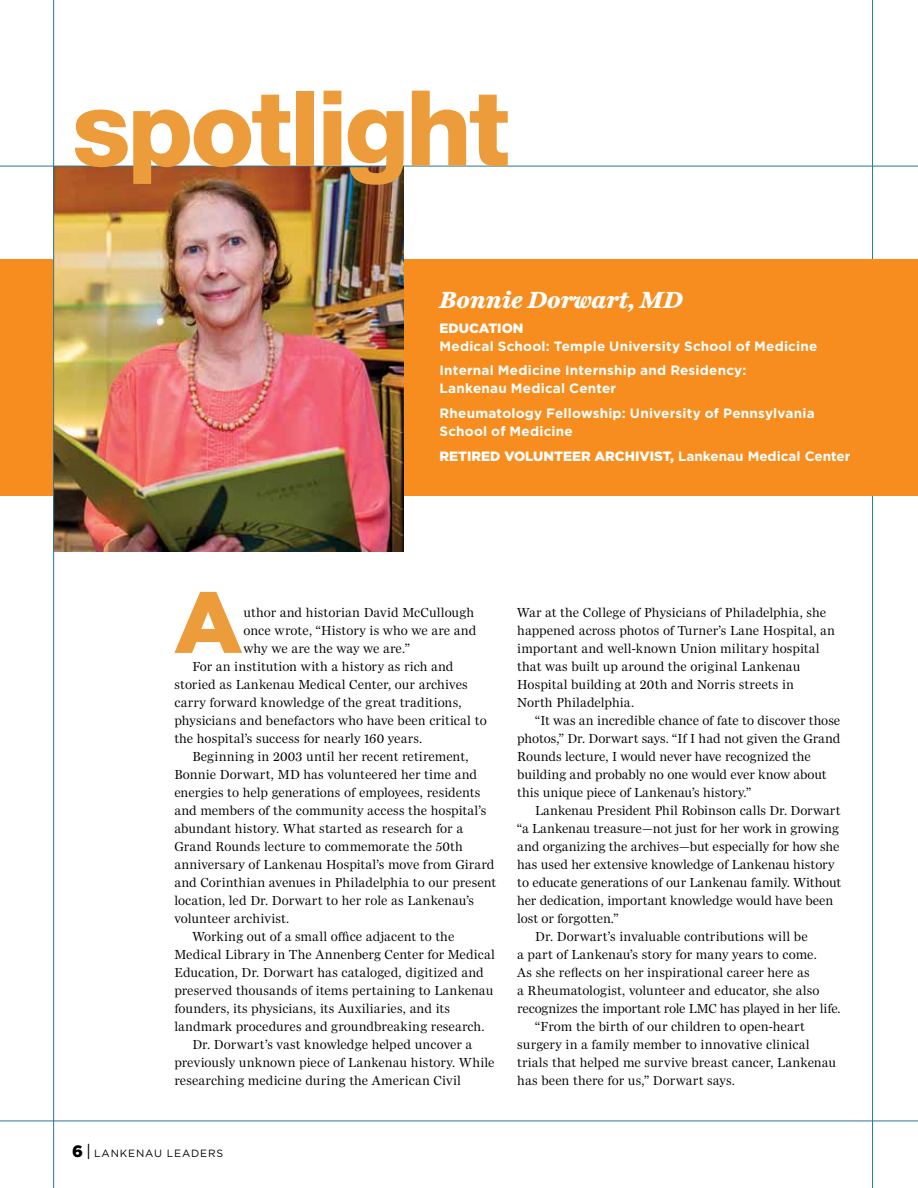
<style>
.page{position:relative;width:918px;height:1188px;background:#fff}
.page>*{position:absolute;margin:0;border:0;box-sizing:border-box;transform-origin:0 0}
.t1{font:800 105px "Helvetica Neue";letter-spacing:-.03em;color:#ec9c3a}
.t2{font:900 86.55px "Gotham";color:#ec9c3a}
.t3{font:italic 700 24px "Miller Daily One";color:#fff}
.t4{font:13.5px/18px "Miller Daily One";letter-spacing:.005em;color:#000}
.t5{font:700 13.5px/24.8px "Gotham";letter-spacing:.015em;color:#fff}
.t6{font:900 13.5px "Gotham";color:#fff}
.t7{font:10.5px "Gotham";letter-spacing:.08em;color:#000}
.s1{font-weight:900}
.s2{font-weight:900;font-size:16.5px}
.s3{font-size:16.5px}
</style>
<div class="page">
<hr style="left:872px;top:0;width:1px;height:1188px;background:#297793">
<div style="left:0;top:259px;width:918px;height:237px;background:#f78d1e"></div>
<img style="left:54px;top:167px;width:349px;height:384px">
<hr style="left:0;top:166px;width:918px;height:1px;background:#297793">
<hr style="left:53px;top:0;width:1px;height:1188px;background:#297793">
<hr style="left:0;top:1120px;width:918px;height:1px;background:#297793">
<h1 class="t1" style="left:72px;top:66px;width:439px">spotlight</h1>
<h3 class="t3" style="left:440px;top:285px;width:245px">Bonnie Dorwart, MD</h3>
<p class="t6" style="left:440px;top:320px;width:85px">EDUCATION</p>
<p class="t5" style="left:440px;top:333px;width:379px">Medical School: Temple University School of Medicine<br>Internal Medicine Internship and Residency:</p>
<p class="t5" style="left:440px;top:376px;width:377px">Lankenau Medical Center<br>Rheumatology Fellowship: University of Pennsylvania</p>
<p class="t5" style="left:440px;top:419px;width:412px">School of Medicine<br><span class="s1">RETIRED VOLUNTEER ARCHIVIST,</span> Lankenau Medical Center</p>
<h2 class="t2" style="left:174px;top:572px;width:70px">A</h2>
<p class="t4" style="left:244px;top:603px;width:232px">uthor and historian David McCullough</p>
<p class="t4" style="left:244px;top:621px;width:234px">once wrote, “History is who we are and</p>
<p class="t4" style="left:244px;top:639px;width:168px">why we are the way we are.”</p>
<p class="t4" style="left:192px;top:657px;width:263px">For an institution with a history as rich and</p>
<p class="t4" style="left:174px;top:675px;width:295px">storied as Lankenau Medical Center, our archives</p>
<p class="t4" style="left:174px;top:693px;width:289px">carry forward knowledge of the great traditions,</p>
<p class="t4" style="left:174px;top:711px;width:314px">physicians and benefactors who have been critical to</p>
<p class="t4" style="left:174px;top:729px;width:249px">the hospital’s success for nearly 160 years.</p>
<p class="t4" style="left:192px;top:747px;width:278px">Beginning in 2003 until her recent retirement,</p>
<p class="t4" style="left:174px;top:765px;width:304px">Bonnie Dorwart, MD has volunteered her time and</p>
<p class="t4" style="left:174px;top:783px;width:308px">energies to help generations of employees, residents</p>
<p class="t4" style="left:174px;top:801px;width:313px">and members of the community access the hospital’s</p>
<p class="t4" style="left:174px;top:819px;width:290px">abundant history. What started as research for a</p>
<p class="t4" style="left:174px;top:837px;width:290px">Grand Rounds lecture to commemorate the 50th</p>
<p class="t4" style="left:174px;top:855px;width:322px">anniversary of Lankenau Hospital’s move from Girard</p>
<p class="t4" style="left:174px;top:873px;width:323px">and Corinthian avenues in Philadelphia to our present</p>
<p class="t4" style="left:174px;top:891px;width:301px">location, led Dr. Dorwart to her role as Lankenau’s</p>
<p class="t4" style="left:174px;top:909px;width:116px">volunteer archivist.</p>
<p class="t4" style="left:192px;top:927px;width:263px">Working out of a small office adjacent to the</p>
<p class="t4" style="left:174px;top:945px;width:322px">Medical Library in The Annenberg Center for Medical</p>
<p class="t4" style="left:174px;top:963px;width:311px">Education, Dr. Dorwart has cataloged, digitized and</p>
<p class="t4" style="left:174px;top:981px;width:320px">preserved thousands of items pertaining to Lankenau</p>
<p class="t4" style="left:174px;top:999px;width:277px">founders, its physicians, its Auxiliaries, and its</p>
<p class="t4" style="left:174px;top:1017px;width:312px">landmark procedures and groundbreaking research.</p>
<p class="t4" style="left:192px;top:1035px;width:281px">Dr. Dorwart’s vast knowledge helped uncover a</p>
<p class="t4" style="left:174px;top:1053px;width:322px">previously unknown piece of Lankenau history. While</p>
<p class="t4" style="left:174px;top:1071px;width:288px">researching medicine during the American Civil</p>
<p class="t4" style="left:517px;top:603px;width:319px">War at the College of Physicians of Philadelphia, she happened across photos of Turner’s Lane Hospital, an important and well-known Union military hospital that was built up around the original Lankenau Hospital building at 20th and Norris streets in<br>North Philadelphia.</p>
<p class="t4" style="left:517px;top:711px;width:325px;text-indent:18px">“It was an incredible chance of fate to discover those photos,” Dr. Dorwart says. “If I had not given the Grand Rounds lecture, I would never have recognized the building and probably no one would ever know about this unique piece of Lankenau’s history.”</p>
<p class="t4" style="left:535px;top:801px;width:307px">Lankenau President Phil Robinson calls Dr. Dorwart</p>
<p class="t4" style="left:517px;top:819px;width:323px">“a Lankenau treasure—not just for her work in growing</p>
<p class="t4" style="left:517px;top:837px;width:324px">and organizing the archives—but especially for how she</p>
<p class="t4" style="left:517px;top:855px;width:319px">has used her extensive knowledge of Lankenau history</p>
<p class="t4" style="left:517px;top:873px;width:326px">to educate generations of our Lankenau family. Without</p>
<p class="t4" style="left:517px;top:891px;width:318px">her dedication, important knowledge would have been</p>
<p class="t4" style="left:517px;top:909px;width:103px">lost or forgotten.”</p>
<p class="t4" style="left:535px;top:927px;width:274px">Dr. Dorwart’s invaluable contributions will be</p>
<p class="t4" style="left:517px;top:945px;width:301px">a part of Lankenau’s story for many years to come.</p>
<p class="t4" style="left:517px;top:963px;width:294px">As she reflects on her inspirational career here as</p>
<p class="t4" style="left:517px;top:981px;width:304px">a Rheumatologist, volunteer and educator, she also</p>
<p class="t4" style="left:517px;top:999px;width:325px">recognizes the important role LMC has played in her life.</p>
<p class="t4" style="left:535px;top:1017px;width:271px">“From the birth of our children to open-heart</p>
<p class="t4" style="left:517px;top:1035px;width:294px">surgery in a family member to innovative clinical</p>
<p class="t4" style="left:517px;top:1053px;width:321px">trials that helped me survive breast cancer, Lankenau</p>
<p class="t4" style="left:517px;top:1071px;width:219px">has been there for us,” Dorwart says.</p>
<p class="t7" style="left:72px;top:1147px;width:153px"><span class="s2">6</span> <span class="s3">|</span> LANKENAU LEADERS</p>
</div>
